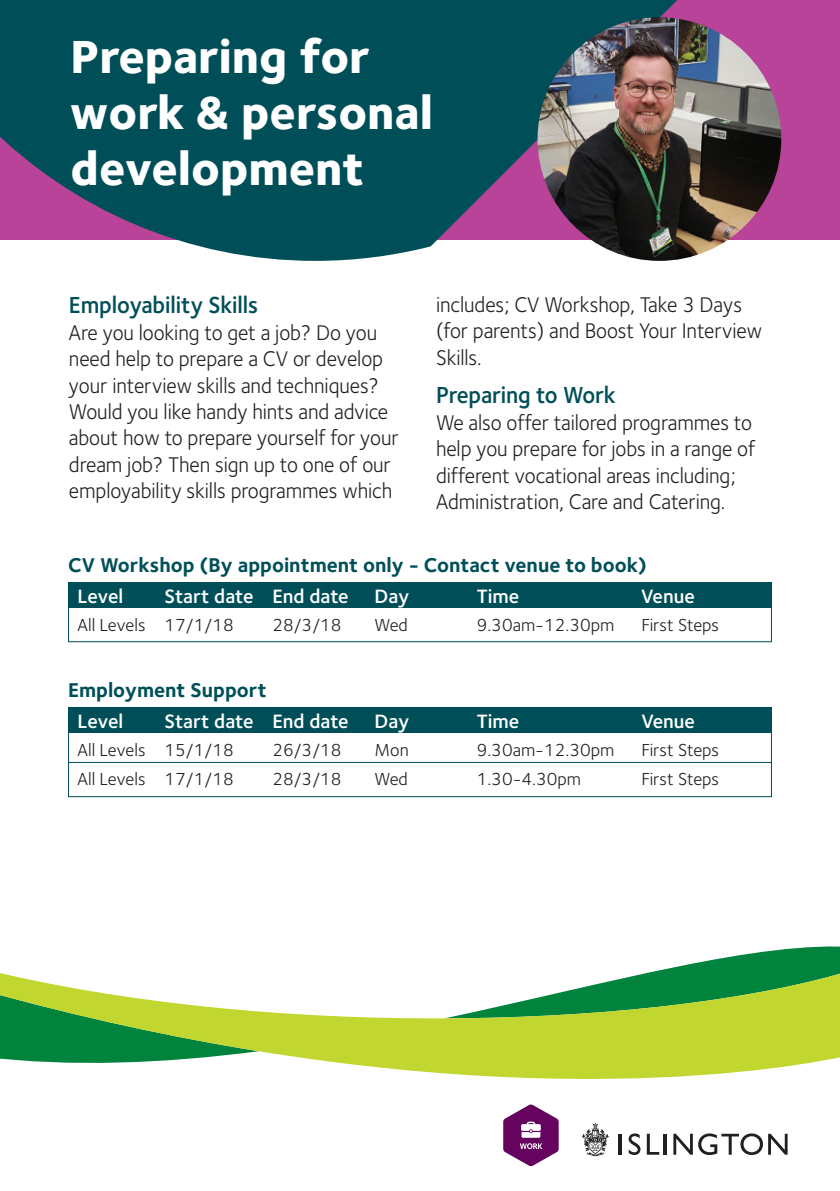
<style>
.page{position:relative;width:840px;height:1191px;background:#fff}
.page>*{position:absolute;margin:0;border:0;box-sizing:border-box;transform-origin:0 0}
.t1{font:800 48px "Foundry Sterling";color:#fff}
.t2{font:600 24px "Foundry Sterling";letter-spacing:-.005em;color:#004f58;scale:.95 1}
.t3{font:22px/26.4px "Foundry Sterling";letter-spacing:-.005em;color:#231f20;scale:.95 1}
.subhead{font:700 20.6px "Foundry Sterling";color:#004f58}
.t4{font:600 20px "Foundry Sterling";color:#fff}
.t5{font:18px "Foundry Sterling";color:#231f20}
</style>
<div class="page">
<div style="left:0;top:0;width:839px;height:239px;background:#b84399"></div>
<svg style="left:0;top:0;width:777px;height:261px;fill:#004f58"></svg>
<svg style="left:582px;top:1122px;width:26px;height:34px"></svg>
<hr style="left:618px;top:1133px;width:3px;height:21px;background:#231f20">
<svg style="left:628px;top:1133px;width:12px;height:22px"></svg>
<svg style="left:646px;top:1133px;width:13px;height:21px"></svg>
<hr style="left:663px;top:1133px;width:3px;height:21px;background:#231f20">
<svg style="left:673px;top:1133px;width:114px;height:22px"></svg>
<svg style="left:503px;top:1104px;width:55px;height:62px"></svg>
<svg style="left:671px;top:946px;width:168px;height:22px"></svg>
<svg style="left:0;top:968px;width:839px;height:111px"></svg>
<img style="left:537px;top:17px;width:243px;height:244px;border-radius:122px">
<div style="left:68px;top:582px;width:703px;height:60px;border:1px solid #004f58"></div>
<div style="left:68px;top:582px;width:703px;height:26px;background:#004f58"></div>
<div style="left:68px;top:708px;width:703px;height:89px;border:1px solid #004f58"></div>
<div style="left:68px;top:707px;width:703px;height:26px;background:#004f58"></div>
<hr style="left:68px;top:762px;width:703px;height:1px;background:#004f58">
<p class="t1" style="left:71px;top:23px;width:300px">Preparing for</p>
<p class="t1" style="left:71px;top:79px;width:363px">work &amp; personal</p>
<p class="t1" style="left:71px;top:135px;width:295px">development</p>
<p class="t2" style="left:69px;top:288px;width:201px">Employability Skills</p>
<p class="t3" style="left:69px;top:318px;width:348px">Are you looking to get a job? Do you need help to prepare a CV or develop your interview skills and techniques?<br>Would you like handy hints and advice about how to prepare yourself for your dream job? Then sign up to one of our employability skills programmes which</p>
<p class="t3" style="left:436px;top:291px;width:345px">includes; CV Workshop, Take 3 Days (for parents) and Boost Your Interview<br>Skills.</p>
<p class="t2" style="left:436px;top:378px;width:190px">Preparing to Work</p>
<p class="t3" style="left:436px;top:409px;width:337px">We also offer tailored programmes to help you prepare for jobs in a range of different vocational areas including; Administration, Care and Catering.</p>
<p class="subhead" style="left:68px;top:550px;width:580px">CV Workshop (By appointment only - Contact venue to book)</p>
<p class="t4" style="left:78px;top:582px;width:47px">Level</p>
<p class="t4" style="left:164px;top:582px;width:185px">Start date End date</p>
<p class="t4" style="left:374px;top:582px;width:36px">Day</p>
<p class="t4" style="left:476px;top:582px;width:44px">Time</p>
<p class="t4" style="left:641px;top:582px;width:55px">Venue</p>
<p class="t5" style="left:78px;top:612px;width:157px">All Levels 17/1/18</p>
<p class="t5" style="left:272px;top:612px;width:71px">28/3/18</p>
<p class="t5" style="left:374px;top:612px;width:35px">Wed</p>
<p class="t5" style="left:476px;top:612px;width:139px">9.30am-12.30pm</p>
<p class="t5" style="left:641px;top:612px;width:79px">First Steps</p>
<p class="subhead" style="left:68px;top:675px;width:200px">Employment Support</p>
<p class="t4" style="left:78px;top:706px;width:47px">Level</p>
<p class="t4" style="left:164px;top:706px;width:185px">Start date End date</p>
<p class="t4" style="left:374px;top:706px;width:36px">Day</p>
<p class="t4" style="left:476px;top:706px;width:44px">Time</p>
<p class="t4" style="left:641px;top:706px;width:55px">Venue</p>
<p class="t5" style="left:78px;top:737px;width:157px">All Levels 15/1/18</p>
<p class="t5" style="left:272px;top:737px;width:71px">26/3/18</p>
<p class="t5" style="left:374px;top:737px;width:36px">Mon</p>
<p class="t5" style="left:476px;top:737px;width:139px">9.30am-12.30pm</p>
<p class="t5" style="left:641px;top:737px;width:79px">First Steps</p>
<p class="t5" style="left:78px;top:766px;width:157px">All Levels 17/1/18</p>
<p class="t5" style="left:272px;top:766px;width:71px">28/3/18</p>
<p class="t5" style="left:374px;top:766px;width:35px">Wed</p>
<p class="t5" style="left:476px;top:766px;width:106px">1.30-4.30pm</p>
<p class="t5" style="left:641px;top:766px;width:79px">First Steps</p>
</div>
